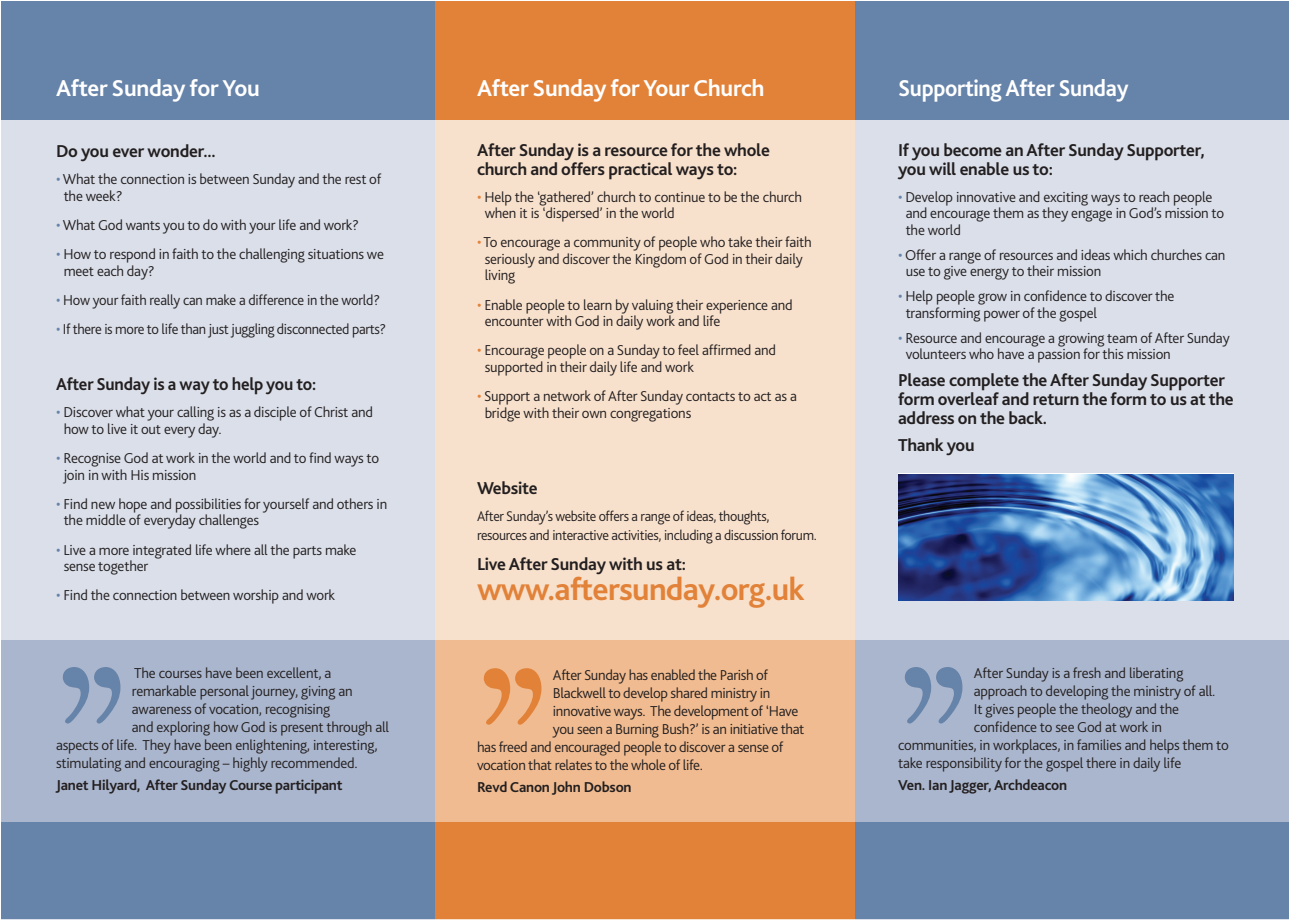
<style>
.page{position:relative;width:1290px;height:920px;background:#fff}
.page>*{position:absolute;margin:0;border:0;box-sizing:border-box;transform-origin:0 0}
.t1{font:700 33px "Bliss 2";letter-spacing:-.025em;color:#e28239}
.t2{font:700 24px "Bliss 2";letter-spacing:-.015em;color:#fff}
.t3{font:700 24px "Bliss 2";letter-spacing:-.015em;color:#fff;scale:.95 1}
.t4{font:700 18px/18.8px "Bliss 2";letter-spacing:-.015em;color:#231f20}
.t5{font:300 15px/16.5px "Bliss 2";letter-spacing:-.015em;color:#231f20}
.t6{font:700 15px "Bliss 2";letter-spacing:-.015em;color:#231f20}
.t7{font:300 14.7px/18.8px "Bliss 2";letter-spacing:-.025em;color:#231f20;scale:.96 1}
.s1{color:#6683a9}
.s2{color:#e28239}
</style>
<div class="page">
<div style="left:855px;top:76px;width:434px;height:843px;background:#dadfe9"></div>
<div style="left:434px;top:81px;width:421px;height:838px;background:#f8e1cc"></div>
<div style="left:434px;top:640px;width:421px;height:187px;background:#f0bb90"></div>
<div style="left:1px;top:76px;width:433px;height:843px;background:#dadfe9"></div>
<div style="left:1px;top:640px;width:433px;height:186px;background:#aab6cd"></div>
<div style="left:434px;top:823px;width:434px;height:96px;background:#e28239"></div>
<div style="left:434px;top:1px;width:421px;height:119px;background:#e28239"></div>
<div style="left:1px;top:1px;width:433px;height:119px;background:#6683a9"></div>
<div style="left:855px;top:1px;width:434px;height:119px;background:#6683a9"></div>
<svg style="left:63px;top:667px;width:57px;height:56px"></svg>
<svg style="left:484px;top:668px;width:57px;height:57px"></svg>
<div style="left:1px;top:823px;width:433px;height:96px;background:#6683a9"></div>
<div style="left:855px;top:640px;width:434px;height:186px;background:#aab6cd"></div>
<svg style="left:905px;top:667px;width:57px;height:56px"></svg>
<div style="left:855px;top:823px;width:434px;height:96px;background:#6683a9"></div>
<img style="left:898px;top:474px;width:336px;height:126px">
<h2 class="t2" style="left:56px;top:79px;width:205px">After Sunday for You</h2>
<h2 class="t2" style="left:477px;top:79px;width:289px">After Sunday for Your Church</h2>
<p class="t4" style="left:56px;top:144px;width:161px">Do you ever wonder...</p>
<p class="t5" style="left:64px;top:173px;width:319px;text-indent:-8px"><span class="s1">•</span> What the connection is between Sunday and the rest of the week?</p>
<p class="t5" style="left:56px;top:218px;width:305px"><span class="s1">•</span> What God wants you to do with your life and work?</p>
<p class="t5" style="left:64px;top:248px;width:322px;text-indent:-8px"><span class="s1">•</span> How to respond in faith to the challenging situations we meet each day?</p>
<p class="t5" style="left:56px;top:293px;width:325px"><span class="s1">•</span> How your faith really can make a difference in the world?</p>
<p class="t5" style="left:56px;top:323px;width:332px"><span class="s1">•</span> If there is more to life than just juggling disconnected parts?</p>
<p class="t4" style="left:56px;top:376px;width:262px">After Sunday is a way to help you to:</p>
<p class="t5" style="left:64px;top:405px;width:311px;text-indent:-8px"><span class="s1">•</span> Discover what your calling is as a disciple of Christ and how to live it out every day.</p>
<p class="t5" style="left:64px;top:451px;width:317px;text-indent:-8px"><span class="s1">•</span> Recognise God at work in the world and to find ways to join in with His mission</p>
<p class="t5" style="left:64px;top:497px;width:325px;text-indent:-8px"><span class="s1">•</span> Find new hope and possibilities for yourself and others in the middle of everyday challenges</p>
<p class="t5" style="left:64px;top:543px;width:294px;text-indent:-8px"><span class="s1">•</span> Live a more integrated life where all the parts make sense together</p>
<p class="t5" style="left:56px;top:588px;width:281px"><span class="s1">•</span> Find the connection between worship and work</p>
<p class="t5" style="left:134px;top:666px;width:199px">The courses have been excellent, a</p>
<p class="t5" style="left:132px;top:684px;width:222px">remarkable personal journey, giving an</p>
<p class="t5" style="left:132px;top:702px;width:200px">awareness of vocation, recognising</p>
<p class="t5" style="left:132px;top:720px;width:259px">and exploring how God is present through all</p>
<p class="t5" style="left:56px;top:738px;width:323px">aspects of life. They have been enlightening, interesting,</p>
<p class="t5" style="left:56px;top:756px;width:303px">stimulating and encouraging – highly recommended.</p>
<p class="t6" style="left:56px;top:779px;width:288px">Janet Hilyard, After Sunday Course participant</p>
<p class="t4" style="left:477px;top:142px;width:294px">After Sunday is a resource for the whole church and offers practical ways to:</p>
<p class="t5" style="left:485px;top:190px;width:319px;text-indent:-8px"><span class="s2">•</span> Help the ‘gathered’ church to continue to be the church when it is ‘dispersed’ in the world</p>
<p class="t5" style="left:485px;top:236px;width:329px;text-indent:-8px"><span class="s2">•</span> To encourage a community of people who take their faith seriously and discover the Kingdom of God in their daily living</p>
<p class="t5" style="left:485px;top:298px;width:310px;text-indent:-8px"><span class="s2">•</span> Enable people to learn by valuing their experience and encounter with God in daily work and life</p>
<p class="t5" style="left:485px;top:344px;width:293px;text-indent:-8px"><span class="s2">•</span> Encourage people on a Sunday to feel affirmed and supported in their daily life and work</p>
<p class="t5" style="left:485px;top:389px;width:314px;text-indent:-8px"><span class="s2">•</span> Support a network of After Sunday contacts to act as a bridge with their own congregations</p>
<p class="t4" style="left:477px;top:480px;width:62px">Website</p>
<p class="t7" style="left:477px;top:508px;width:355px">After Sunday’s website offers a range of ideas, thoughts, resources and interactive activities, including a discussion forum.</p>
<p class="t4" style="left:477px;top:556px;width:211px">Live After Sunday with us at:</p>
<h1 class="t1" style="left:477px;top:577px;width:329px">www.aftersunday.org.uk</h1>
<p class="t5" style="left:553px;top:668px;width:216px">After Sunday has enabled the Parish of</p>
<p class="t5" style="left:553px;top:686px;width:219px">Blackwell to develop shared ministry in</p>
<p class="t5" style="left:553px;top:704px;width:247px">innovative ways. The development of ‘Have</p>
<p class="t5" style="left:553px;top:722px;width:253px">you seen a Burning Bush?’ is an initiative that</p>
<p class="t5" style="left:477px;top:740px;width:308px">has freed and encouraged people to discover a sense of</p>
<p class="t5" style="left:477px;top:758px;width:228px">vocation that relates to the whole of life.</p>
<p class="t6" style="left:477px;top:781px;width:156px">Revd Canon John Dobson</p>
<h2 class="t3" style="left:898px;top:79px;width:244px">Supporting After Sunday</h2>
<p class="t4" style="left:898px;top:142px;width:308px">If you become an After Sunday Supporter, you will enable us to:</p>
<p class="t5" style="left:906px;top:190px;width:320px;text-indent:-8px"><span class="s1">•</span> Develop innovative and exciting ways to reach people and encourage them as they engage in God’s mission to the world</p>
<p class="t5" style="left:906px;top:248px;width:321px;text-indent:-8px"><span class="s1">•</span> Offer a range of resources and ideas which churches can use to give energy to their mission</p>
<p class="t5" style="left:906px;top:289px;width:270px;text-indent:-8px"><span class="s1">•</span> Help people grow in confidence to discover the transforming power of the gospel</p>
<p class="t5" style="left:906px;top:331px;width:325px;text-indent:-8px"><span class="s1">•</span> Resource and encourage a growing team of After Sunday volunteers who have a passion for this mission</p>
<p class="t4" style="left:898px;top:373px;width:337px">Please complete the After Sunday Supporter form overleaf and return the form to us at the address on the back.</p>
<p class="t4" style="left:898px;top:437px;width:78px">Thank you</p>
<p class="t5" style="left:974px;top:666px;width:211px">After Sunday is a fresh and liberating</p>
<p class="t5" style="left:974px;top:684px;width:243px">approach to developing the ministry of all.</p>
<p class="t5" style="left:974px;top:702px;width:207px">It gives people the theology and the</p>
<p class="t5" style="left:974px;top:720px;width:190px">confidence to see God at work in</p>
<p class="t5" style="left:898px;top:738px;width:332px">communities, in workplaces, in families and helps them to</p>
<p class="t5" style="left:898px;top:756px;width:285px">take responsibility for the gospel there in daily life</p>
<p class="t6" style="left:898px;top:779px;width:171px">Ven. Ian Jagger, Archdeacon</p>
</div>
